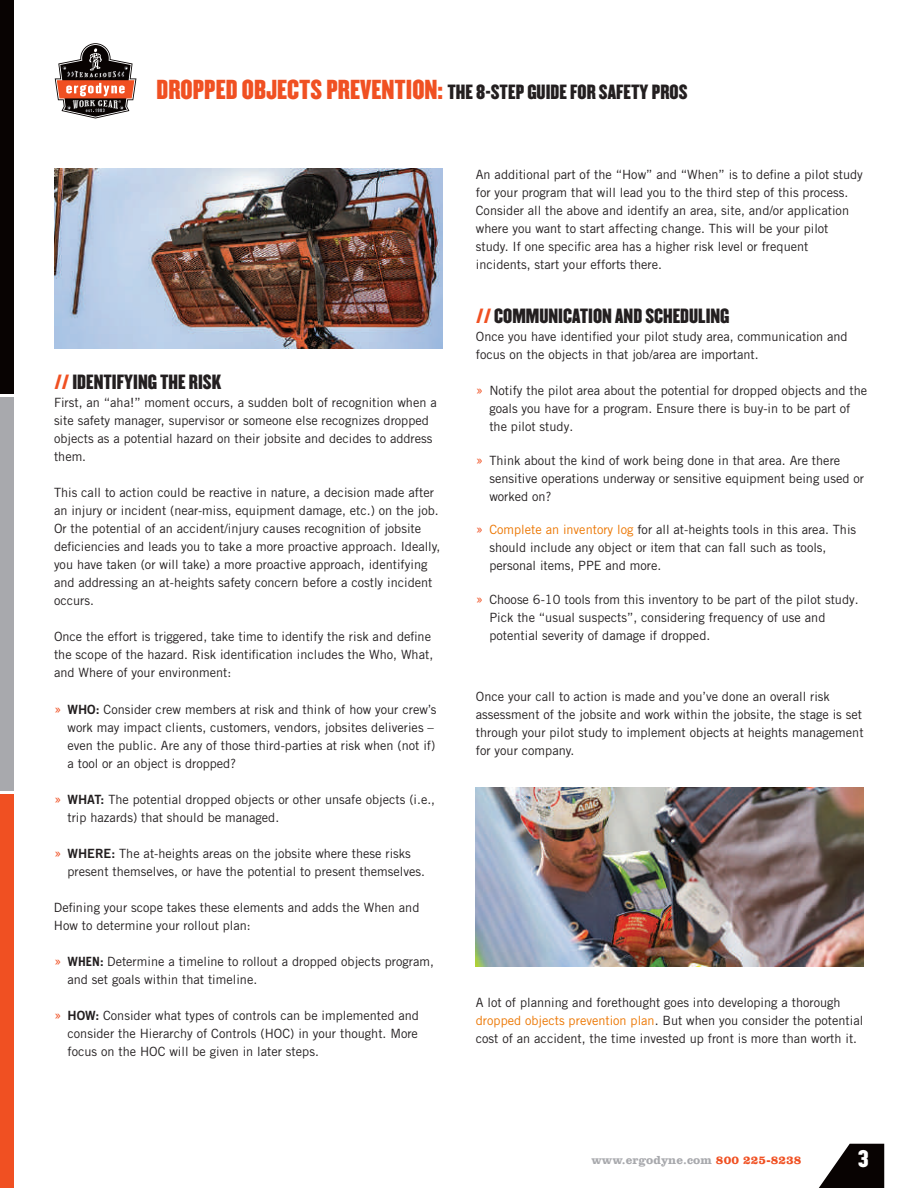
<style>
.page{position:relative;width:918px;height:1188px;background:#fff}
.page>*{position:absolute;margin:0;border:0;box-sizing:border-box;transform-origin:0 0}
.t1{font:21px "Champion HTF Welterweight";color:#fff}
.t2{font:18px "Champion HTF Welterweight";color:#231f20}
.t3{font:12.75px/18px "Trade Gothic";color:#231f20}
.t4{font:700 12px "Clarendon BT";letter-spacing:.01em;color:#a8a9ad}
.s1{font-size:24px;color:#f05022}
.s2{font-family:"Champion HTF Lightweight";color:#f05022}
.s3{font-size:15px;color:#f05022}
.s4{font-family:"Trade Gothic Bold Two"}
.s5{font-weight:700}
.s6{color:#ec7600}
.s7{color:#f05022}
</style>
<div class="page">
<svg style="left:819px;top:1144px;width:65px;height:44px"></svg>
<div style="left:0;top:0;width:14px;height:393px;background:#080302"></div>
<div style="left:0;top:397px;width:14px;height:394px;background:#a8a9ad"></div>
<div style="left:0;top:795px;width:14px;height:393px;background:#f05022"></div>
<svg style="left:54px;top:43px;width:83px;height:76px"></svg>
<img style="left:54px;top:169px;width:388px;height:179px">
<img style="left:476px;top:787px;width:388px;height:180px">
<h2 class="t2" style="left:157px;top:81px;width:532px"><span class="s1">DROPPED OBJECTS PREVENTION:</span> THE 8-STEP GUIDE FOR SAFETY PROS</h2>
<h2 class="t2" style="left:54px;top:370px;width:169px"><span class="s2">//</span> IDENTIFYING THE RISK</h2>
<p class="t3" style="left:54px;top:394px;width:384px">First, an “aha!” moment occurs, a sudden bolt of recognition when a site safety manager, supervisor or someone else recognizes dropped objects as a potential hazard on their jobsite and decides to address them.</p>
<p class="t3" style="left:54px;top:484px;width:388px">This call to action could be reactive in nature, a decision made after an injury or incident (near-miss, equipment damage, etc.) on the job.<br>Or the potential of an accident/injury causes recognition of jobsite deficiencies and leads you to take a more proactive approach. Ideally, you have taken (or will take) a more proactive approach, identifying and addressing an at-heights safety concern before a costly incident occurs.</p>
<p class="t3" style="left:54px;top:628px;width:381px">Once the effort is triggered, take time to identify the risk and define the scope of the hazard. Risk identification includes the Who, What, and Where of your environment:</p>
<p class="t3" style="left:68px;top:700px;width:370px;text-indent:-14px"><span class="s3">»</span> <span class="s4">WHO:</span> Consider crew members at risk and think of how your crew’s work may impact clients, customers, vendors, jobsites deliveries – even the public. Are any of those third-parties at risk when (not if) a tool or an object is dropped?</p>
<p class="t3" style="left:68px;top:790px;width:369px;text-indent:-14px"><span class="s3">»</span> <span class="s4">WHAT:</span> The potential dropped objects or other unsafe objects (i.e., trip hazards) that should be managed.</p>
<p class="t3" style="left:68px;top:844px;width:359px;text-indent:-14px"><span class="s3">»</span> <span class="s4">WHERE:</span> The at-heights areas on the jobsite where these risks present themselves, or have the potential to present themselves.</p>
<p class="t3" style="left:54px;top:898px;width:367px">Defining your scope takes these elements and adds the When and<br>How to determine your rollout plan:</p>
<p class="t3" style="left:68px;top:952px;width:368px;text-indent:-14px"><span class="s3">»</span> <span class="s5">WHEN:</span> Determine a timeline to rollout a dropped objects program, and set goals within that timeline.</p>
<p class="t3" style="left:68px;top:1006px;width:353px;text-align:justify;text-indent:-14px"><span class="s3">»</span> <span class="s4">HOW:</span> Consider what types of controls can be implemented and consider the Hierarchy of Controls (HOC) in your thought. More focus on the HOC will be given in later steps.</p>
<p class="t3" style="left:476px;top:165px;width:389px">An additional part of the “How” and “When” is to define a pilot study for your program that will lead you to the third step of this process.<br>Consider all the above and identify an area, site, and/or application where you want to start affecting change. This will be your pilot study. If one specific area has a higher risk level or frequent incidents, start your efforts there.</p>
<h2 class="t2" style="left:476px;top:304px;width:255px"><span class="s2">//</span> COMMUNICATION AND SCHEDULING</h2>
<p class="t3" style="left:476px;top:327px;width:373px">Once you have identified your pilot study area, communication and focus on the objects in that job/area are important.</p>
<p class="t3" style="left:489px;top:381px;width:379px;text-indent:-14px"><span class="s3">»</span> Notify the pilot area about the potential for dropped objects and the goals you have for a program. Ensure there is buy-in to be part of the pilot study.</p>
<p class="t3" style="left:489px;top:451px;width:376px;text-indent:-14px"><span class="s3">»</span> Think about the kind of work being done in that area. Are there sensitive operations underway or sensitive equipment being used or worked on?</p>
<p class="t3" style="left:489px;top:521px;width:368px;text-indent:-14px"><span class="s3">»</span> <span class="s6">Complete an inventory log</span> for all at-heights tools in this area. This should include any object or item that can fall such as tools, personal items, PPE and more.</p>
<p class="t3" style="left:489px;top:590px;width:371px;text-indent:-14px"><span class="s3">»</span> Choose 6-10 tools from this inventory to be part of the pilot study.<br>Pick the “usual suspects”, considering frequency of use and potential severity of damage if dropped.</p>
<p class="t3" style="left:476px;top:688px;width:389px">Once your call to action is made and you’ve done an overall risk assessment of the jobsite and work within the jobsite, the stage is set through your pilot study to implement objects at heights management for your company.</p>
<p class="t3" style="left:476px;top:994px;width:389px">A lot of planning and forethought goes into developing a thorough <span class="s6">dropped objects prevention plan</span>. But when you consider the potential cost of an accident, the time invested up front is more than worth it.</p>
<p class="t4" style="left:591px;top:1153px;width:212px">www.ergodyne.com <span class="s7">800 225-8238</span></p>
<h1 class="t1" style="left:858px;top:1145px;width:12px">3</h1>
</div>
